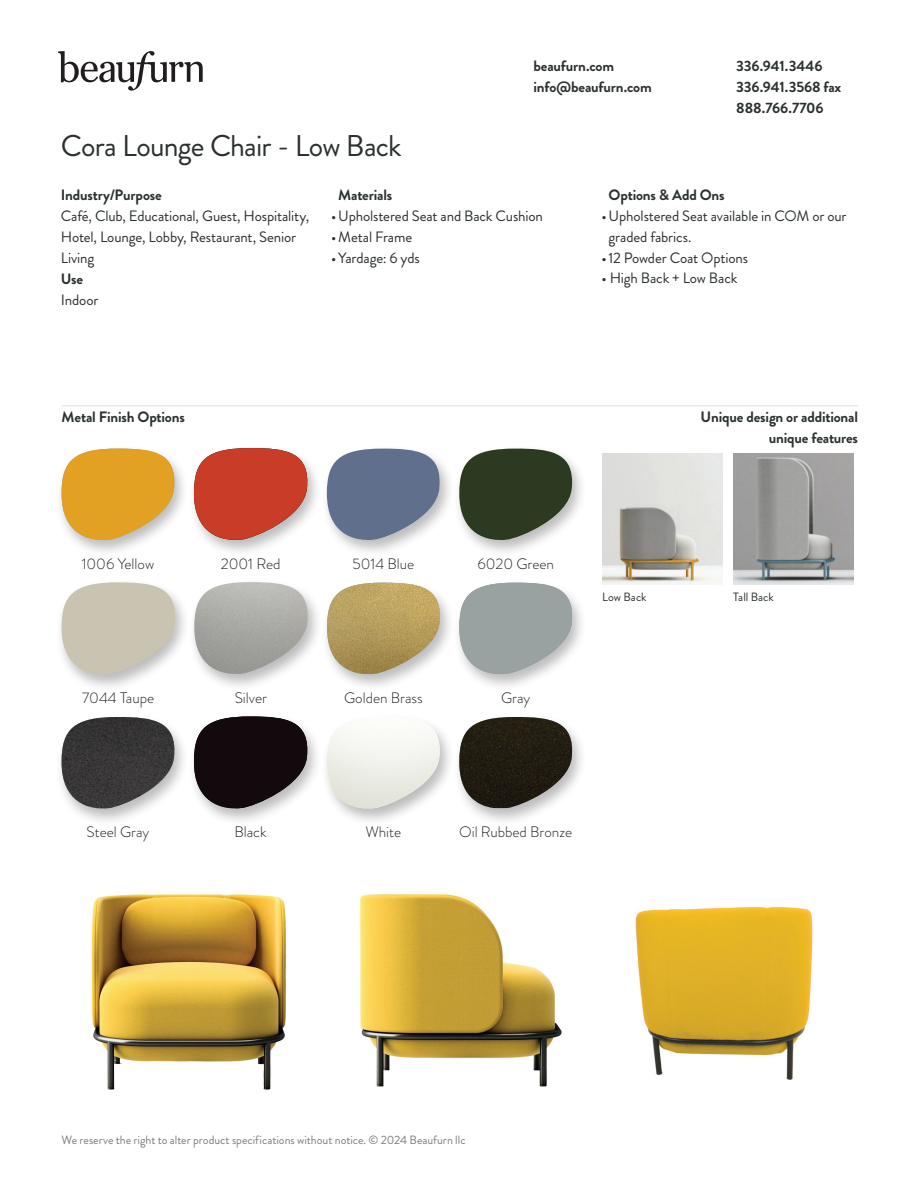
<style>
.page{position:relative;width:918px;height:1188px;background:#fff}
.page>*{position:absolute;margin:0;border:0;box-sizing:border-box;transform-origin:0 0}
.t1{font:30px "Brandon Grotesque";letter-spacing:-.025em;color:#2b3130}
.t2{font:300 15.15px "Brandon Grotesque";color:#231f20}
.t3{font:15px/21px "Brandon Grotesque";letter-spacing:-.01em;color:#2b3130}
.t4{font:700 15px/21px "Brandon Grotesque";letter-spacing:-.01em;color:#2b3130}
.t5{font:12px "Brandon Grotesque";letter-spacing:-.005em;color:#7e7c7c}
.t6{font:12px "Brandon Grotesque";color:#2b3130}
</style>
<div class="page">
<img style="left:733px;top:453px;width:121px;height:132px">
<img style="left:635px;top:906px;width:178px;height:174px">
<img style="left:360px;top:894px;width:202px;height:193px">
<img style="left:91px;top:894px;width:196px;height:196px">
<div style="left:55px;top:714px;width:134px;height:112px;background:#231f20;opacity:.3"></div>
<img style="left:62px;top:717px;width:114px;height:93px">
<div style="left:320px;top:714px;width:134px;height:112px;background:#231f20;opacity:.3"></div>
<img style="left:327px;top:717px;width:114px;height:93px">
<div style="left:187px;top:713px;width:135px;height:113px;background:#231f20;opacity:.3"></div>
<img style="left:194px;top:716px;width:115px;height:94px">
<div style="left:453px;top:714px;width:134px;height:112px;background:#231f20;opacity:.3"></div>
<svg style="left:459px;top:717px;width:116px;height:93px"></svg>
<img style="left:459px;top:717px;width:115px;height:91px">
<div style="left:55px;top:445px;width:134px;height:113px;background:#231f20;opacity:.3"></div>
<img style="left:62px;top:449px;width:114px;height:93px">
<div style="left:320px;top:445px;width:134px;height:113px;background:#231f20;opacity:.3"></div>
<svg style="left:440px;top:449px;width:3px;height:93px"></svg>
<img style="left:327px;top:449px;width:113px;height:93px">
<div style="left:187px;top:445px;width:135px;height:113px;background:#231f20;opacity:.3"></div>
<svg style="left:194px;top:448px;width:117px;height:94px"></svg>
<img style="left:194px;top:448px;width:113px;height:93px">
<div style="left:453px;top:445px;width:134px;height:113px;background:#231f20;opacity:.3"></div>
<svg style="left:572px;top:449px;width:3px;height:93px"></svg>
<img style="left:459px;top:449px;width:113px;height:93px">
<div style="left:321px;top:579px;width:133px;height:113px;background:#231f20;opacity:.3"></div>
<img style="left:327px;top:583px;width:114px;height:93px">
<div style="left:453px;top:579px;width:134px;height:113px;background:#231f20;opacity:.3"></div>
<img style="left:459px;top:583px;width:115px;height:93px">
<div style="left:55px;top:579px;width:135px;height:113px;background:#231f20;opacity:.3"></div>
<img style="left:62px;top:582px;width:113px;height:94px">
<div style="left:188px;top:579px;width:134px;height:113px;background:#231f20;opacity:.3"></div>
<img style="left:194px;top:582px;width:115px;height:94px">
<img style="left:602px;top:453px;width:121px;height:132px">
<svg style="left:58px;top:51px;width:145px;height:40px"></svg>
<hr style="left:62px;top:405px;width:796px;height:1px;background:#e7e8e9">
<h1 class="t1" style="left:61px;top:125px;width:342px">Cora Lounge Chair - Low Back</h1>
<p class="t4" style="left:534px;top:56px;width:120px">beaufurn.com info@beaufurn.com</p>
<p class="t4" style="left:736px;top:56px;width:107px">336.941.3446<br>336.941.3568 fax<br>888.766.7706</p>
<p class="t4" style="left:61px;top:184px;width:103px">Industry/Purpose</p>
<p class="t3" style="left:61px;top:205px;width:250px">Café, Club, Educational, Guest, Hospitality,<br>Hotel, Lounge, Lobby, Restaurant, Senior<br>Living</p>
<p class="t4" style="left:61px;top:268px;width:24px">Use</p>
<p class="t3" style="left:61px;top:289px;width:39px">Indoor</p>
<p class="t4" style="left:338px;top:184px;width:56px">Materials</p>
<p class="t3" style="left:331px;top:205px;width:213px">•Upholstered Seat and Back Cushion</p>
<p class="t3" style="left:331px;top:226px;width:83px">•Metal Frame</p>
<p class="t3" style="left:331px;top:247px;width:90px">•Yardage: 6 yds</p>
<p class="t4" style="left:62px;top:407px;width:125px">Metal Finish Options</p>
<p class="t2" style="left:82px;top:553px;width:74px">1006 Yellow</p>
<p class="t2" style="left:221px;top:553px;width:61px">2001 Red</p>
<p class="t2" style="left:352px;top:553px;width:63px">5014 Blue</p>
<p class="t2" style="left:477px;top:553px;width:78px">6020 Green</p>
<p class="t2" style="left:82px;top:688px;width:74px">7044 Taupe</p>
<p class="t2" style="left:235px;top:688px;width:34px">Silver</p>
<p class="t2" style="left:344px;top:688px;width:80px">Golden Brass</p>
<p class="t2" style="left:501px;top:688px;width:31px">Gray</p>
<p class="t4" style="left:609px;top:184px;width:118px">Options &amp; Add Ons</p>
<p class="t3" style="left:609px;top:205px;width:240px;text-indent:-7px">•Upholstered Seat available in COM or our graded fabrics.</p>
<p class="t3" style="left:601px;top:247px;width:148px">•12 Powder Coat Options</p>
<p class="t3" style="left:601px;top:268px;width:137px">• High Back + Low Back</p>
<p class="t4" style="left:701px;top:407px;width:159px;text-align:right">Unique design or additional unique features</p>
<p class="t6" style="left:602px;top:588px;width:46px">Low Back</p>
<p class="t6" style="left:733px;top:588px;width:42px">Tall Back</p>
<p class="t2" style="left:87px;top:822px;width:64px">Steel Gray</p>
<p class="t2" style="left:234px;top:822px;width:34px">Black</p>
<p class="t2" style="left:365px;top:822px;width:37px">White</p>
<p class="t2" style="left:459px;top:822px;width:114px">Oil Rubbed Bronze</p>
<p class="t5" style="left:61px;top:1132px;width:406px">We reserve the right to alter product specifications without notice. © 2024 Beaufurn llc</p>
</div>
